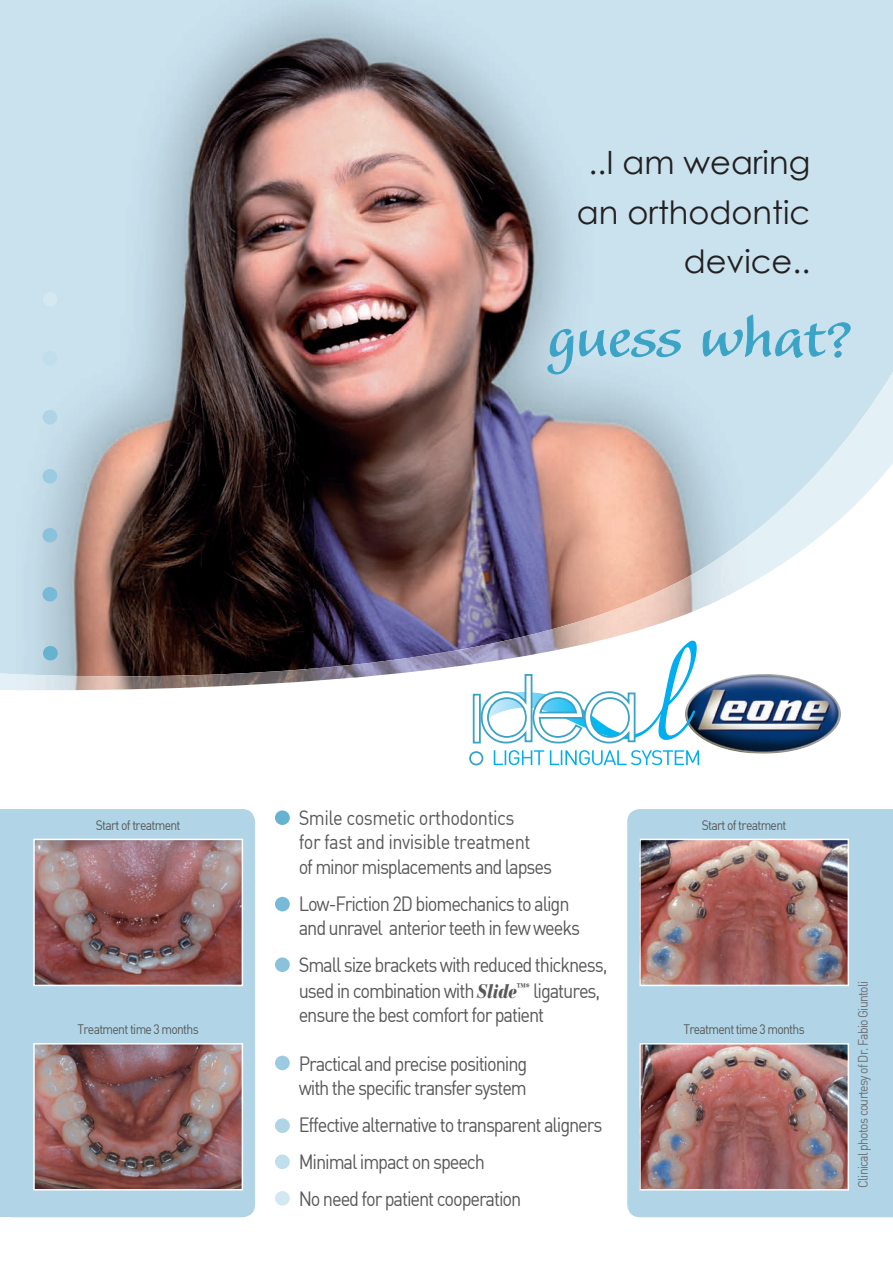
<style>
.page{position:relative;width:893px;height:1263px;background:#fff}
.page>*{position:absolute;margin:0;border:0;box-sizing:border-box;transform-origin:0 0}
.t1{font:64.05px "Balzano";letter-spacing:.005em;color:#3ba3c6;scale:1.33 1}
.t2{font:32.1px/49.5px "Century Gothic";color:#231f20;text-align:right}
.t3{font:20.25px/24.3px "DIN";letter-spacing:-.06em;color:#57585a;scale:.9 1}
.t4{font:20.25px/24.3px "DIN";letter-spacing:-.03em;color:#57585a;scale:.9 1}
.t5{font:13.5px "DIN";letter-spacing:-.06em;color:#57585a;scale:.9 1}
.t6{font:13.5px "DIN";letter-spacing:-.06em;color:#6c6d70;scale:.9 1}
.s1{font-family:"Bauer Bodoni";font-weight:900;font-style:italic;font-size:19.5px}
</style>
<div class="page">
<div style="left:0;top:809px;width:26px;height:21px;background:#b1d5e7"></div>
<div style="left:0;top:809px;width:255px;height:408px;background:#b1d5e7;border-radius:13px"></div>
<div style="left:0;top:1196px;width:26px;height:21px;background:#b1d5e7"></div>
<div style="left:627px;top:809px;width:266px;height:408px;background:#b1d5e7"></div>
<img style="left:0;top:0;width:893px;height:325px">
<div style="left:43px;top:292px;width:14px;height:15px;background:#d4e8f2;border-radius:50%"></div>
<img style="left:0;top:325px;width:893px;height:419px">
<svg style="left:33px;top:838px;width:210px;height:149px;background:#986e6f"></svg>
<img style="left:33px;top:1043px;width:210px;height:148px">
<div style="left:275px;top:1191px;width:15px;height:14px;background:#d4e8f2;border-radius:50%"></div>
<div style="left:275px;top:1056px;width:15px;height:14px;background:#9ccbe1;border-radius:50%"></div>
<div style="left:275px;top:957px;width:15px;height:15px;background:#8ac2db;border-radius:50%"></div>
<div style="left:275px;top:897px;width:15px;height:14px;background:#77b9d6;border-radius:50%"></div>
<div style="left:275px;top:810px;width:15px;height:15px;background:#66b2d1;border-radius:50%"></div>
<div style="left:275px;top:1154px;width:15px;height:15px;background:#c1deec;border-radius:50%"></div>
<div style="left:275px;top:1118px;width:15px;height:15px;background:#aed4e6;border-radius:50%"></div>
<img style="left:697px;top:674px;width:145px;height:81px">
<svg style="left:474px;top:640px;width:223px;height:104px"></svg>
<div style="left:474px;top:695px;width:6px;height:47px;background:#fff"></div>
<div style="left:473px;top:694px;width:8px;height:49px;border:2px solid #3ba3c6"></div>
<svg style="left:469px;top:751px;width:15px;height:15px"></svg>
<svg style="left:494px;top:750px;width:205px;height:15px"></svg>
<img style="left:638px;top:838px;width:212px;height:149px">
<img style="left:638px;top:1042px;width:212px;height:149px">
<svg style="left:547px;top:329px;width:134px;height:46px;background:#b5d7e6"></svg>
<svg style="left:702px;top:314px;width:149px;height:44px;background:#b7dae9"></svg>
<h2 class="t2" style="left:577px;top:138px;width:235px">..I am wearing an orthodontic device..</h2>
<h1 class="t1" style="left:548px;top:308px;width:229px">guess what?</h1>
<p class="t5" style="left:96px;top:817px;width:96px">Start of treatment</p>
<p class="t5" style="left:78px;top:1020px;width:136px">Treatment time 3 months</p>
<p class="t4" style="left:299px;top:805px;width:283px">Smile cosmetic orthodontics<br>for fast and invisible treatment<br>of minor misplacements and lapses</p>
<p class="t3" style="left:299px;top:891px;width:314px">Low-Friction 2D biomechanics to align and unravel anterior teeth in few weeks</p>
<p class="t3" style="left:299px;top:952px;width:345px;line-height:24.9px">Small size brackets with reduced thickness, used in combination with <span class="s1">Slide</span><sup>™*</sup> ligatures, ensure the best comfort for patient</p>
<p class="t3" style="left:299px;top:1051px;width:256px">Practical and precise positioning with the specific transfer system</p>
<p class="t3" style="left:299px;top:1106px;width:339px;line-height:37px">Effective alternative to transparent aligners<br>Minimal impact on speech<br>No need for patient cooperation</p>
<p class="t5" style="left:702px;top:817px;width:96px">Start of treatment</p>
<p class="t5" style="left:684px;top:1020px;width:136px">Treatment time 3 months</p>
<p class="t6" style="left:854px;top:1187px;width:231px;rotate:-90deg">Clinical photos courtesy of Dr. Fabio Giuntoli</p>
</div>
